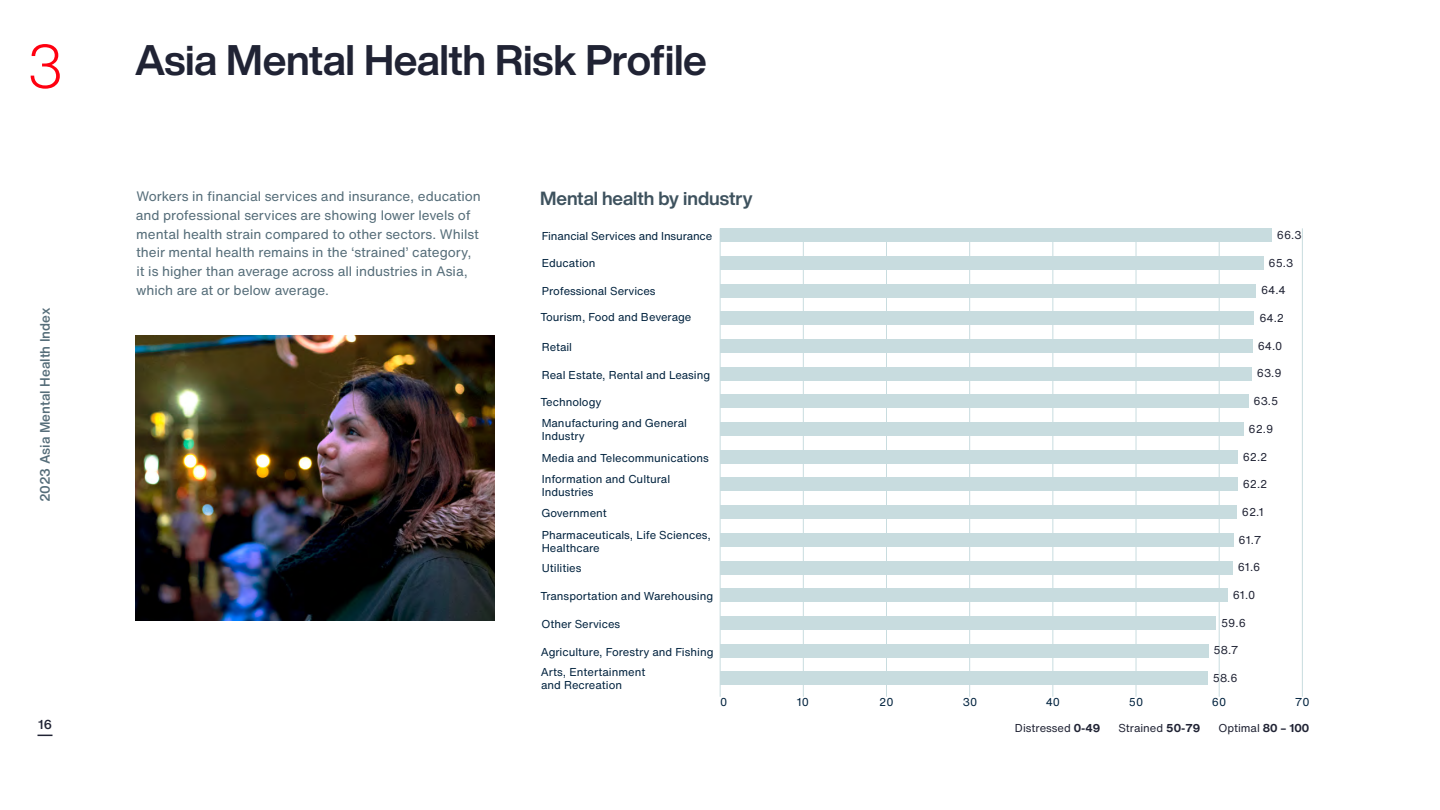
<style>
.page{position:relative;width:1440px;height:810px;background:#fff}
.page>*{position:absolute;margin:0;border:0;box-sizing:border-box;transform-origin:0 0}
.t1{font:300 60px "Helvetica Now Display";color:#ff0010}
.t2{font:700 42px "Helvetica Now Display";letter-spacing:-.01em;color:#202334}
.t3{font:700 18.75px "Helvetica Now Display";color:#3e525e}
.t4{font:13.5px/18.9px "Helvetica Now Text";letter-spacing:-.005em;color:#556d79}
.t5{font:500 13.5px "Helvetica Now Text";letter-spacing:-.005em;color:#556d79}
.t6{font:500 12.75px "Helvetica Now Text";color:#202334}
.t7{font:11.25px/12.8px "Helvetica Now Text";color:#00223e}
.t8{font:11.25px "Helvetica Now Text";color:#202334}
.s1{font-weight:700}
</style>
<div class="page">
<svg style="left:38px;top:735px;width:14px;height:1px"></svg>
<img style="left:135px;top:335px;width:360px;height:286px">
<hr style="left:720px;top:228px;width:1px;height:469px;background:#c8dcdf">
<hr style="left:803px;top:228px;width:1px;height:469px;background:#c8dcdf">
<hr style="left:886px;top:228px;width:1px;height:469px;background:#c8dcdf">
<hr style="left:970px;top:228px;width:1px;height:469px;background:#c8dcdf">
<hr style="left:1053px;top:228px;width:1px;height:469px;background:#c8dcdf">
<hr style="left:1136px;top:228px;width:1px;height:469px;background:#c8dcdf">
<hr style="left:1219px;top:228px;width:1px;height:469px;background:#c8dcdf">
<hr style="left:1302px;top:228px;width:1px;height:469px;background:#c8dcdf">
<div style="left:720px;top:672px;width:488px;height:13px;background:#c8dcdf"></div>
<div style="left:720px;top:228px;width:552px;height:14px;background:#c8dcdf"></div>
<div style="left:720px;top:256px;width:543px;height:14px;background:#c8dcdf"></div>
<div style="left:720px;top:284px;width:536px;height:13px;background:#c8dcdf"></div>
<div style="left:720px;top:311px;width:534px;height:14px;background:#c8dcdf"></div>
<div style="left:720px;top:339px;width:532px;height:14px;background:#c8dcdf"></div>
<div style="left:720px;top:367px;width:532px;height:13px;background:#c8dcdf"></div>
<div style="left:720px;top:395px;width:528px;height:13px;background:#c8dcdf"></div>
<div style="left:720px;top:422px;width:523px;height:14px;background:#c8dcdf"></div>
<div style="left:720px;top:450px;width:517px;height:13px;background:#c8dcdf"></div>
<div style="left:720px;top:478px;width:517px;height:13px;background:#c8dcdf"></div>
<div style="left:720px;top:505px;width:517px;height:14px;background:#c8dcdf"></div>
<div style="left:720px;top:533px;width:513px;height:14px;background:#c8dcdf"></div>
<div style="left:720px;top:561px;width:512px;height:13px;background:#c8dcdf"></div>
<div style="left:720px;top:589px;width:507px;height:13px;background:#c8dcdf"></div>
<div style="left:720px;top:616px;width:496px;height:14px;background:#c8dcdf"></div>
<div style="left:720px;top:644px;width:488px;height:13px;background:#c8dcdf"></div>
<h1 class="t1" style="left:28px;top:26px;width:35px">3</h1>
<p class="t5" style="left:36px;top:502px;width:196px;rotate:-90deg">2023 Asia Mental Health Index</p>
<p class="t6" style="left:38px;top:716px;width:15px">16</p>
<h2 class="t2" style="left:135px;top:31px;width:574px">Asia Mental Health Risk Profile</h2>
<p class="t4" style="left:136px;top:187px;width:347px">Workers in financial services and insurance, education and professional services are showing lower levels of mental health strain compared to other sectors. Whilst their mental health remains in the ‘strained’ category, it is higher than average across all industries in Asia, which are at or below average.</p>
<h3 class="t3" style="left:540px;top:186px;width:214px">Mental health by industry</h3>
<p class="t7" style="left:542px;top:230px;width:172px">Financial Services and Insurance</p>
<p class="t8" style="left:1277px;top:227px;width:26px">66.3</p>
<p class="t7" style="left:542px;top:256px;width:55px">Education</p>
<p class="t8" style="left:1269px;top:255px;width:26px">65.3</p>
<p class="t7" style="left:542px;top:285px;width:115px">Professional Services</p>
<p class="t8" style="left:1261px;top:283px;width:26px">64.4</p>
<p class="t7" style="left:540px;top:311px;width:153px">Tourism, Food and Beverage</p>
<p class="t8" style="left:1259px;top:310px;width:26px">64.2</p>
<p class="t7" style="left:542px;top:341px;width:32px">Retail</p>
<p class="t8" style="left:1258px;top:338px;width:26px">64.0</p>
<p class="t7" style="left:542px;top:368px;width:170px">Real Estate, Rental and Leasing</p>
<p class="t8" style="left:1257px;top:366px;width:26px">63.9</p>
<p class="t7" style="left:540px;top:396px;width:63px">Technology</p>
<p class="t8" style="left:1254px;top:394px;width:26px">63.5</p>
<p class="t8" style="left:1249px;top:421px;width:26px">62.9</p>
<p class="t7" style="left:542px;top:417px;width:147px">Manufacturing and General<br>Industry</p>
<p class="t7" style="left:542px;top:451px;width:169px">Media and Telecommunications</p>
<p class="t8" style="left:1243px;top:449px;width:26px">62.2</p>
<p class="t8" style="left:1243px;top:477px;width:26px">62.2</p>
<p class="t7" style="left:542px;top:473px;width:130px">Information and Cultural<br>Industries</p>
<p class="t7" style="left:541px;top:507px;width:67px">Government</p>
<p class="t8" style="left:1242px;top:504px;width:24px">62.1</p>
<p class="t8" style="left:1239px;top:532px;width:24px">61.7</p>
<p class="t7" style="left:542px;top:528px;width:171px">Pharmaceuticals, Life Sciences,<br>Healthcare</p>
<p class="t7" style="left:542px;top:562px;width:41px">Utilities</p>
<p class="t8" style="left:1238px;top:560px;width:24px">61.6</p>
<p class="t7" style="left:540px;top:590px;width:174px">Transportation and Warehousing</p>
<p class="t8" style="left:1233px;top:588px;width:24px">61.0</p>
<p class="t7" style="left:541px;top:618px;width:80px">Other Services</p>
<p class="t8" style="left:1221px;top:615px;width:26px">59.6</p>
<p class="t7" style="left:541px;top:645px;width:174px">Agriculture, Forestry and Fishing</p>
<p class="t8" style="left:1214px;top:643px;width:26px">58.7</p>
<p class="t7" style="left:541px;top:666px;width:106px">Arts, Entertainment and Recreation</p>
<p class="t8" style="left:1213px;top:671px;width:26px">58.6</p>
<p class="t7" style="left:720px;top:696px;width:9px">0</p>
<p class="t7" style="left:797px;top:696px;width:14px">10</p>
<p class="t7" style="left:879px;top:696px;width:16px">20</p>
<p class="t7" style="left:963px;top:696px;width:16px">30</p>
<p class="t7" style="left:1046px;top:696px;width:16px">40</p>
<p class="t7" style="left:1129px;top:696px;width:16px">50</p>
<p class="t7" style="left:1212px;top:696px;width:16px">60</p>
<p class="t7" style="left:1295px;top:696px;width:16px">70</p>
<p class="t8" style="left:1015px;top:721px;width:87px">Distressed <span class="s1">0-49</span></p>
<p class="t8" style="left:1118px;top:721px;width:83px">Strained <span class="s1">50-79</span></p>
<p class="t8" style="left:1218px;top:721px;width:92px">Optimal <span class="s1">80 – 100</span></p>
</div>
